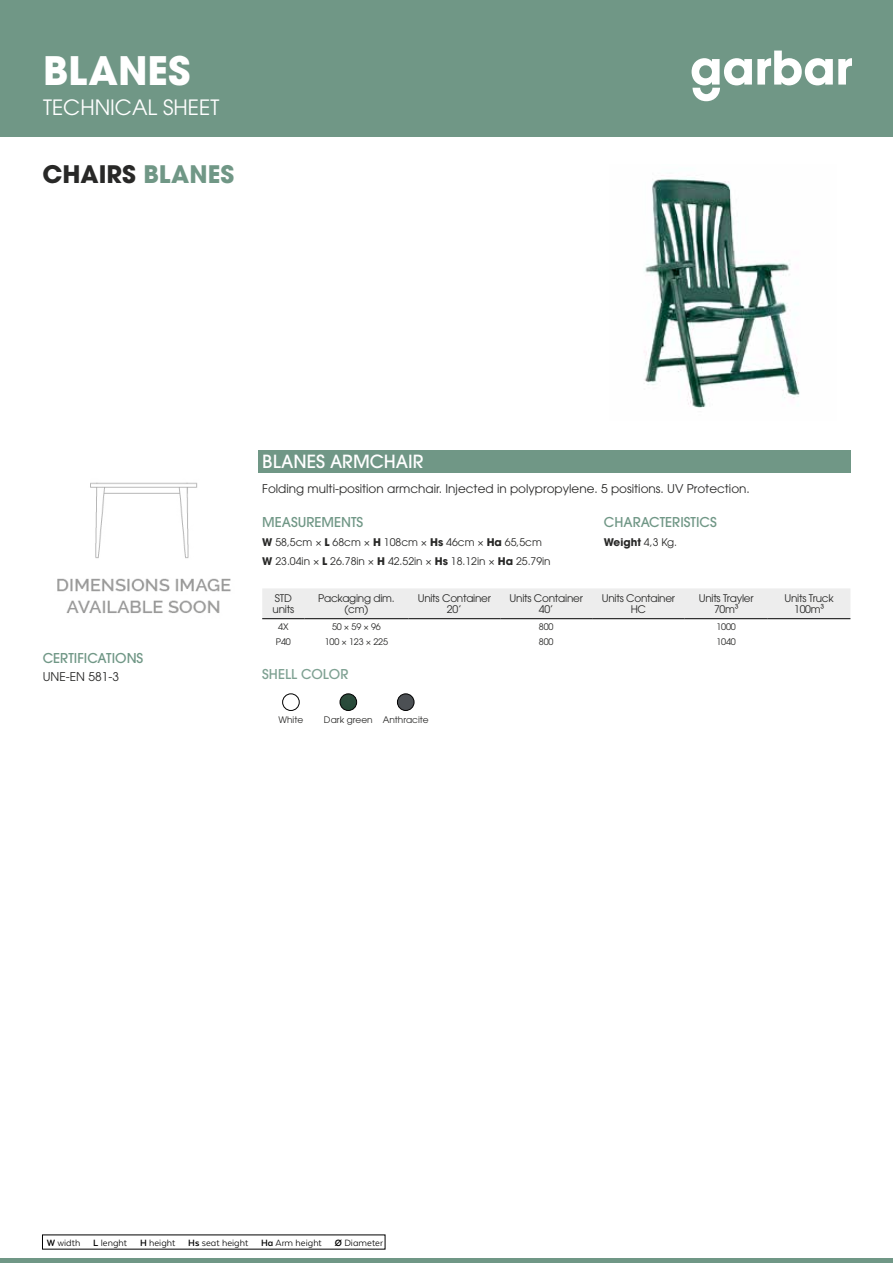
<style>
.page{position:relative;width:893px;height:1263px;background:#fff}
.page>*{position:absolute;margin:0;border:0;box-sizing:border-box;transform-origin:0 0}
.t1{font:700 39px "ITC Avant Garde Pro";color:#fff}
.t2{font:700 24px "ITC Avant Garde Pro";color:#282827}
.t3{font:21px "ITC Avant Garde Pro";color:#fff}
.t4{font:500 18px "ITC Avant Garde Pro";color:#fff}
.t5{font:500 13.5px "ITC Avant Garde Pro";color:#709786}
.t6{font:500 13.5px "ITC Avant Garde Pro";color:#7ea192}
.t7{font:12px "ITC Avant Garde Pro";color:#282827}
.t8{font:10.5px/10.5px "ITC Avant Garde Pro";letter-spacing:-.025em;color:#282827;text-align:center}
.t9{font:10.5px/19.2px "ITC Avant Garde Pro";color:#282827}
.t10{font:10.5px "Texta Alt";color:#000}
.t11{font:700 10.5px "ITC Avant Garde Pro";color:#282827}
.t12{font:9px "ITC Avant Garde Pro";letter-spacing:-.02em;color:#282827}
.t13{font:9px "ITC Avant Garde Pro";color:#282827}
.s1{color:#709786}
.s2{font-weight:700}
.s3{font-weight:400}
</style>
<div class="page">
<hr style="left:0;top:1259px;width:893px;height:4px;background:#709786">
<div style="left:0;top:0;width:893px;height:137px;background:#709786"></div>
<svg style="left:692px;top:51px;width:160px;height:50px"></svg>
<img style="left:644px;top:177px;width:156px;height:231px">
<div style="left:258px;top:450px;width:592px;height:22px;background:#709786"></div>
<div style="left:262px;top:588px;width:588px;height:30px;background:#ededed"></div>
<hr style="left:262px;top:618px;width:42px;height:1px;background:#000">
<hr style="left:304px;top:618px;width:104px;height:1px;background:#000">
<hr style="left:408px;top:618px;width:92px;height:1px;background:#000">
<hr style="left:500px;top:618px;width:92px;height:1px;background:#000">
<hr style="left:592px;top:618px;width:93px;height:1px;background:#000">
<hr style="left:685px;top:618px;width:83px;height:1px;background:#000">
<hr style="left:768px;top:618px;width:82px;height:1px;background:#000">
<img style="left:283px;top:694px;width:16px;height:16px;border-radius:8px">
<div style="left:282px;top:694px;width:17px;height:17px;border:1px solid #000;border-radius:50%"></div>
<img style="left:340px;top:694px;width:17px;height:16px;border-radius:8px">
<div style="left:340px;top:694px;width:17px;height:17px;border:1px solid #000;border-radius:50%"></div>
<img style="left:397px;top:694px;width:17px;height:16px;border-radius:8px">
<div style="left:397px;top:694px;width:17px;height:17px;border:1px solid #000;border-radius:50%"></div>
<img style="left:57px;top:482px;width:174px;height:131px">
<h1 class="t1" style="left:43px;top:45px;width:149px">BLANES</h1>
<h3 class="t3" style="left:43px;top:94px;width:178px">TECHNICAL SHEET</h3>
<h2 class="t2" style="left:43px;top:158px;width:193px">CHAIRS <span class="s1">BLANES</span></h2>
<p class="t5" style="left:43px;top:649px;width:102px">CERTIFICATIONS</p>
<p class="t7" style="left:43px;top:669px;width:78px">UNE-EN 581-3</p>
<h3 class="t4" style="left:262px;top:450px;width:163px">BLANES ARMCHAIR</h3>
<p class="t7" style="left:262px;top:481px;width:489px">Folding multi-position armchair. Injected in polypropylene. 5 positions. UV Protection.</p>
<p class="t5" style="left:262px;top:513px;width:103px">MEASUREMENTS</p>
<p class="t9" style="left:262px;top:533px;width:290px"><span class="s2">W</span> 58,5cm × <span class="s2">L</span> 68cm × <span class="s2">H</span> 108cm × <span class="s2">Hs</span> 46cm × <span class="s2">Ha</span> 65,5cm<br><span class="s2">W</span> 23.04in × <span class="s2">L</span> 26.78in × <span class="s2">H</span> 42.52in × <span class="s2">Hs</span> 18.12in × <span class="s2">Ha</span> 25.79in</p>
<p class="t5" style="left:604px;top:513px;width:114px">CHARACTERISTICS</p>
<p class="t11" style="left:604px;top:535px;width:75px">Weight <span class="s3">4,3 Kg.</span></p>
<p class="t8" style="left:273px;top:593px;width:23px;text-align:left">STD units</p>
<p class="t8" style="left:318px;top:593px;width:78px">Packaging dim. (cm)</p>
<p class="t8" style="left:418px;top:593px;width:75px">Units Container<br>20’</p>
<p class="t8" style="left:510px;top:593px;width:75px">Units Container<br>40’</p>
<p class="t8" style="left:602px;top:593px;width:75px">Units Container<br>HC</p>
<p class="t8" style="left:699px;top:593px;width:56px">Units Trayler<br>70m³</p>
<p class="t8" style="left:784px;top:593px;width:51px">Units Truck<br>100m³</p>
<p class="t12" style="left:278px;top:621px;width:12px">4X</p>
<p class="t12" style="left:332px;top:621px;width:50px">50 × 59 × 96</p>
<p class="t12" style="left:539px;top:621px;width:16px">800</p>
<p class="t12" style="left:716px;top:621px;width:21px">1000</p>
<p class="t12" style="left:276px;top:636px;width:16px">P40</p>
<p class="t12" style="left:325px;top:636px;width:65px">100 × 123 × 225</p>
<p class="t12" style="left:539px;top:636px;width:16px">800</p>
<p class="t12" style="left:716px;top:636px;width:21px">1040</p>
<p class="t6" style="left:262px;top:666px;width:88px">SHELL COLOR</p>
<p class="t12" style="left:278px;top:714px;width:26px">White</p>
<p class="t13" style="left:324px;top:714px;width:106px">Dark green Anthracite</p>
<p class="t10" style="left:47px;top:1237px;width:338px"><span class="s2">W</span> width <span class="s2">L</span> lenght <span class="s2">H</span> height <span class="s2">Hs</span> seat height <span class="s2">Ha</span> Arm height <span class="s2">Ø</span> Diameter</p>
</div>
